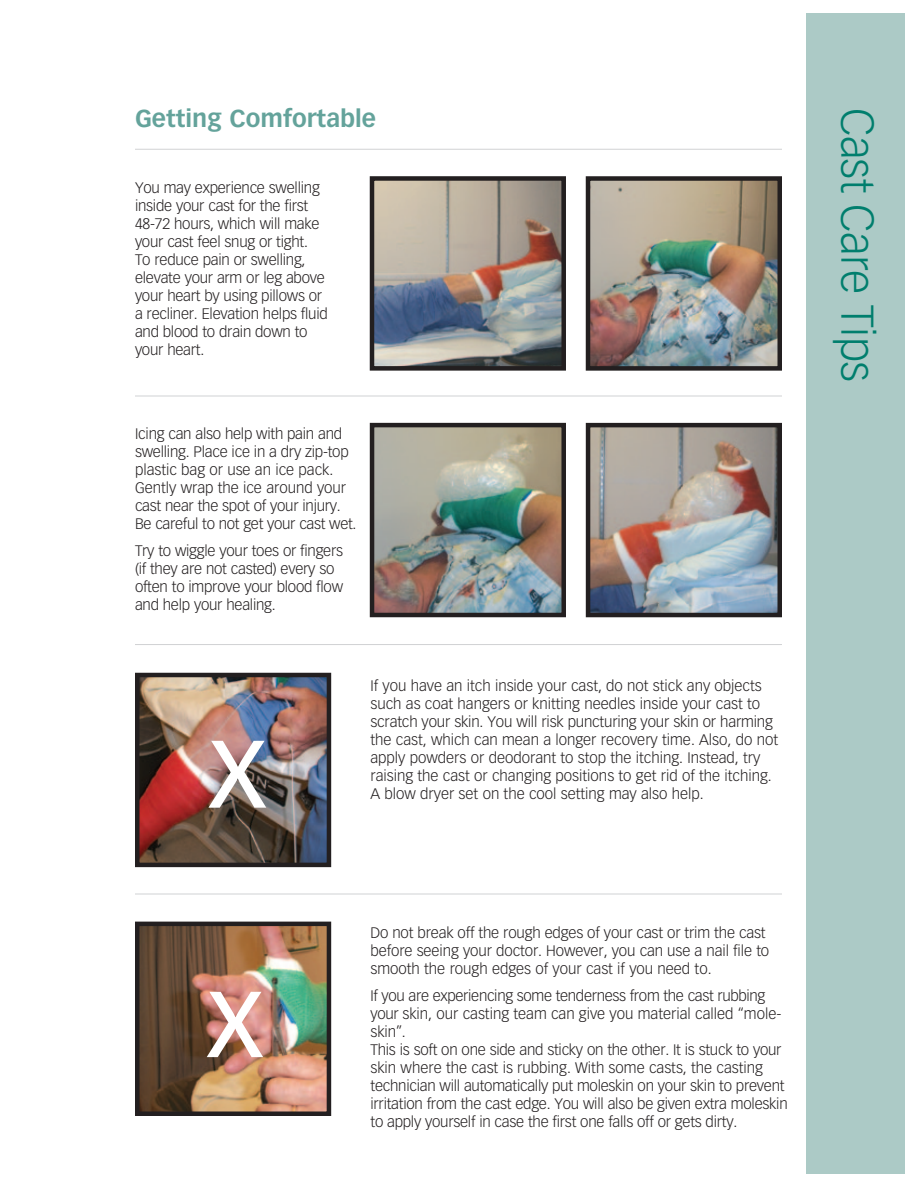
<style>
.page{position:relative;width:918px;height:1188px;background:#fff}
.page>*{position:absolute;margin:0;border:0;box-sizing:border-box;transform-origin:0 0}
.t1{font:113.1px "Vectora LT Std";color:#fff}
.t2{font:110.55px "Vectora LT Std";color:#fff}
.t3{font:300 45px "Vectora LT Std";letter-spacing:-.015em;color:#007e6d}
.t4{font:700 24px "Vectora LT Std";color:#64a39b}
.t5{font:300 15px/18px "Vectora LT Std";letter-spacing:-.015em;color:#231f20}
</style>
<div class="page">
<div style="left:806px;top:14px;width:98px;height:1160px;background:#accac6"></div>
<img style="left:375px;top:181px;width:186px;height:185px">
<div style="left:370px;top:176px;width:196px;height:195px;border:4px solid #231f20"></div>
<img style="left:591px;top:428px;width:186px;height:184px">
<div style="left:586px;top:423px;width:196px;height:194px;border:4px solid #231f20"></div>
<img style="left:375px;top:428px;width:186px;height:184px">
<div style="left:370px;top:423px;width:196px;height:194px;border:4px solid #231f20"></div>
<img style="left:591px;top:181px;width:186px;height:185px">
<div style="left:586px;top:176px;width:196px;height:195px;border:4px solid #231f20"></div>
<hr style="left:135px;top:149px;width:647px;height:1px;background:#d1d2d4">
<hr style="left:135px;top:644px;width:647px;height:1px;background:#d1d2d4">
<hr style="left:135px;top:396px;width:647px;height:1px;background:#d1d2d4">
<hr style="left:135px;top:894px;width:647px;height:1px;background:#d1d2d4">
<img style="left:140px;top:678px;width:186px;height:184px">
<div style="left:135px;top:673px;width:196px;height:194px;border:4px solid #231f20"></div>
<img style="left:140px;top:927px;width:186px;height:184px">
<div style="left:135px;top:922px;width:196px;height:194px;border:4px solid #231f20"></div>
<h3 class="t4" style="left:135px;top:104px;width:243px">Getting Comfortable</h3>
<p class="t5" style="left:135px;top:179px;width:194px">You may experience swelling inside your cast for the first<br>48-72 hours, which will make your cast feel snug or tight.<br>To reduce pain or swelling, elevate your arm or leg above your heart by using pillows or a recliner. Elevation helps fluid and blood to drain down to your heart.</p>
<p class="t5" style="left:135px;top:425px;width:223px">Icing can also help with pain and swelling. Place ice in a dry zip-top plastic bag or use an ice pack.<br>Gently wrap the ice around your cast near the spot of your injury.<br>Be careful to not get your cast wet.</p>
<p class="t5" style="left:135px;top:542px;width:210px">Try to wiggle your toes or fingers (if they are not casted) every so often to improve your blood flow and help your healing.</p>
<h1 class="t1" style="left:208px;top:701px;width:60px">x</h1>
<p class="t5" style="left:370px;top:677px;width:409px">If you have an itch inside your cast, do not stick any objects such as coat hangers or knitting needles inside your cast to scratch your skin. You will risk puncturing your skin or harming the cast, which can mean a longer recovery time. Also, do not apply powders or deodorant to stop the itching. Instead, try raising the cast or changing positions to get rid of the itching.<br>A blow dryer set on the cool setting may also help.</p>
<h3 class="t3" style="left:884px;top:108px;width:275px;rotate:90deg">Cast Care Tips</h3>
<h2 class="t2" style="left:206px;top:953px;width:59px">x</h2>
<p class="t5" style="left:370px;top:924px;width:400px">Do not break off the rough edges of your cast or trim the cast before seeing your doctor. However, you can use a nail file to smooth the rough edges of your cast if you need to.</p>
<p class="t5" style="left:370px;top:987px;width:419px">If you are experiencing some tenderness from the cast rubbing your skin, our casting team can give you material called “mole&shy;skin”.<br>This is soft on one side and sticky on the other. It is stuck to your skin where the cast is rubbing. With some casts, the casting technician will automatically put moleskin on your skin to prevent irritation from the cast edge. You will also be given extra moleskin to apply yourself in case the first one falls off or gets dirty.</p>
</div>
